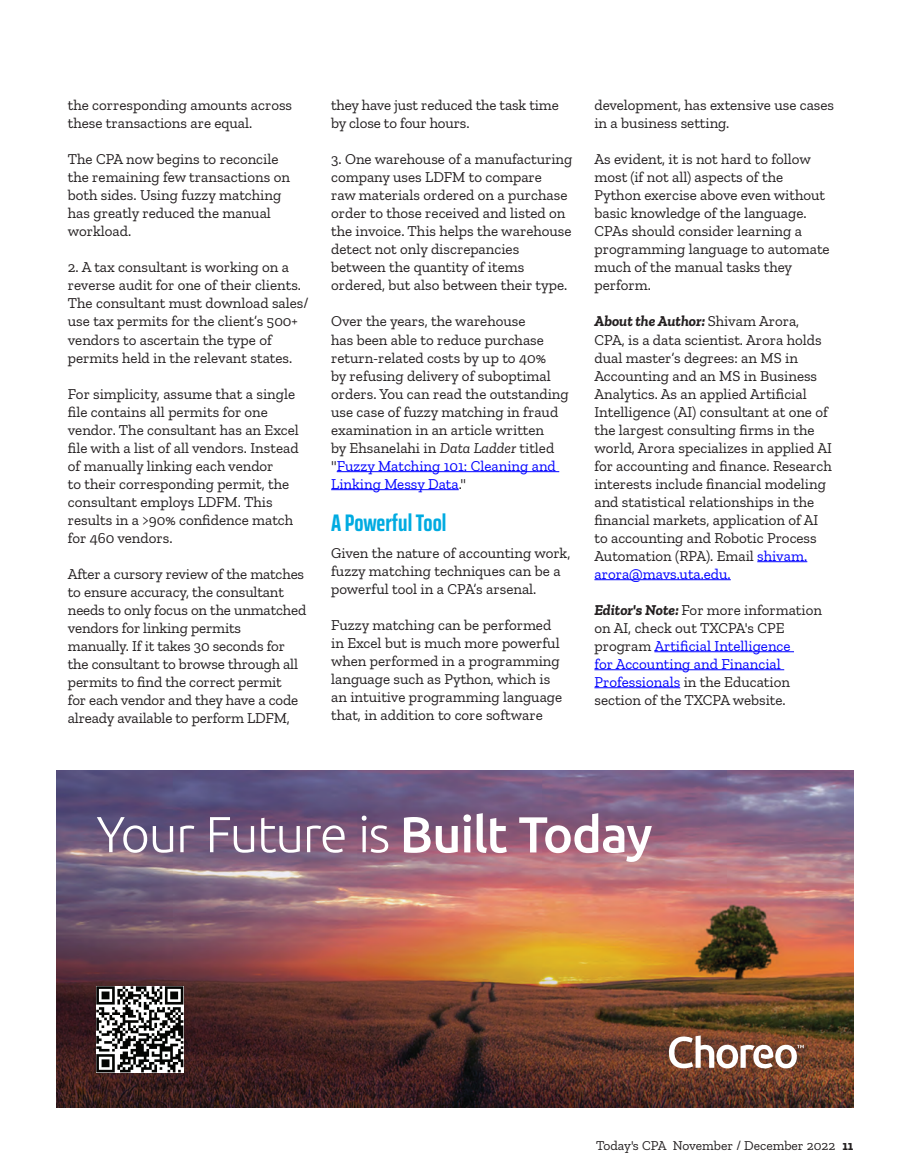
<style>
.page{position:relative;width:905px;height:1175px;background:#fff}
.page>*{position:absolute;margin:0;border:0;box-sizing:border-box;transform-origin:0 0}
.t1{font:700 extra-condensed 24px "Saira";color:#00abe1}
.t2{font:15px/18px "Zilla Slab";color:#231f20}
.t3{font:13.5px "Zilla Slab";color:#231f20}
.s1{font-style:italic}
.s2{color:#00f}
.s3{font-weight:700;font-style:italic}
.s4{font-weight:700}
</style>
<div class="page">
<hr style="left:337px;top:471px;width:222px;height:1px;background:#00f">
<hr style="left:331px;top:489px;width:128px;height:1px;background:#00f">
<hr style="left:757px;top:561px;width:50px;height:1px;background:#00f">
<hr style="left:594px;top:579px;width:136px;height:1px;background:#00f">
<hr style="left:654px;top:651px;width:140px;height:1px;background:#00f">
<hr style="left:594px;top:669px;width:190px;height:1px;background:#00f">
<hr style="left:594px;top:687px;width:86px;height:1px;background:#00f">
<img style="left:56px;top:770px;width:797px;height:337px">
<svg style="left:97px;top:817px;width:50px;height:35px"></svg>
<svg style="left:153px;top:826px;width:20px;height:26px"></svg>
<svg style="left:180px;top:825px;width:14px;height:27px"></svg>
<svg style="left:210px;top:817px;width:44px;height:35px"></svg>
<svg style="left:261px;top:817px;width:39px;height:35px"></svg>
<svg style="left:307px;top:825px;width:37px;height:27px"></svg>
<svg style="left:362px;top:815px;width:26px;height:37px"></svg>
<svg style="left:404px;top:817px;width:53px;height:36px"></svg>
<svg style="left:463px;top:813px;width:44px;height:40px"></svg>
<svg style="left:519px;top:813px;width:133px;height:49px"></svg>
<svg style="left:668px;top:1035px;width:136px;height:33px"></svg>
<img style="left:97px;top:986px;width:86px;height:86px">
<p class="t2" style="left:68px;top:96px;width:226px">the corresponding amounts across these transactions are equal.</p>
<p class="t2" style="left:68px;top:150px;width:224px">The CPA now begins to reconcile the remaining few transactions on both sides. Using fuzzy matching has greatly reduced the manual workload.</p>
<p class="t2" style="left:68px;top:258px;width:242px">2. A tax consultant is working on a reverse audit for one of their clients.<br>The consultant must download sales/ use tax permits for the client’s 500+ vendors to ascertain the type of permits held in the relevant states.</p>
<p class="t2" style="left:68px;top:384px;width:232px">For simplicity, assume that a single file contains all permits for one vendor. The consultant has an Excel file with a list of all vendors. Instead of manually linking each vendor<br>to their corresponding permit, the consultant employs LDFM. This results in a &gt;90% confidence match for 460 vendors.</p>
<p class="t2" style="left:68px;top:564px;width:240px">After a cursory review of the matches to ensure accuracy, the consultant needs to only focus on the unmatched vendors for linking permits<br>manually. If it takes 30 seconds for the consultant to browse through all permits to find the correct permit<br>for each vendor and they have a code already available to perform LDFM,</p>
<p class="t2" style="left:331px;top:96px;width:229px">they have just reduced the task time by close to four hours.</p>
<p class="t2" style="left:331px;top:150px;width:243px">3. One warehouse of a manufacturing company uses LDFM to compare<br>raw materials ordered on a purchase order to those received and listed on the invoice. This helps the warehouse detect not only discrepancies between the quantity of items ordered, but also between their type.</p>
<p class="t2" style="left:331px;top:312px;width:239px">Over the years, the warehouse<br>has been able to reduce purchase return-related costs by up to 40%<br>by refusing delivery of suboptimal orders. You can read the outstanding use case of fuzzy matching in fraud examination in an article written<br>by Ehsanelahi in <span class="s1">Data Ladder</span> titled "<span class="s2">Fuzzy Matching 101: Cleaning and<br>Linking Messy Data</span>."</p>
<h1 class="t1" style="left:331px;top:504px;width:117px">A Powerful Tool</h1>
<p class="t2" style="left:331px;top:543px;width:241px">Given the nature of accounting work, fuzzy matching techniques can be a powerful tool in a CPA’s arsenal.</p>
<p class="t2" style="left:331px;top:615px;width:232px">Fuzzy matching can be performed in Excel but is much more powerful when performed in a programming language such as Python, which is an intuitive programming language that, in addition to core software</p>
<p class="t2" style="left:594px;top:96px;width:241px">development, has extensive use cases in a business setting.</p>
<p class="t2" style="left:594px;top:150px;width:237px">As evident, it is not hard to follow most (if not all) aspects of the<br>Python exercise above even without basic knowledge of the language.<br>CPAs should consider learning a programming language to automate much of the manual tasks they perform.</p>
<p class="t2" style="left:594px;top:312px;width:239px"><span class="s3">About the Author:</span> Shivam Arora, CPA, is a data scientist. Arora holds dual master’s degrees: an MS in Accounting and an MS in Business Analytics. As an applied Artificial Intelligence (AI) consultant at one of the largest consulting firms in the world, Arora specializes in applied AI for accounting and finance. Research interests include financial modeling and statistical relationships in the financial markets, application of AI to accounting and Robotic Process Automation (RPA). Email <span class="s2">shivam. arora@mavs.uta.edu.</span></p>
<p class="t2" style="left:594px;top:600px;width:229px"><span class="s3">Editor's Note:</span> For more information on AI, check out TXCPA's CPE program <span class="s2">Artificial Intelligence<br>for Accounting and Financial<br>Professionals</span> in the Education section of the TXCPA website.</p>
<p class="t3" style="left:596px;top:1138px;width:259px">Today's CPA November / December 2022 <span class="s4">11</span></p>
</div>
